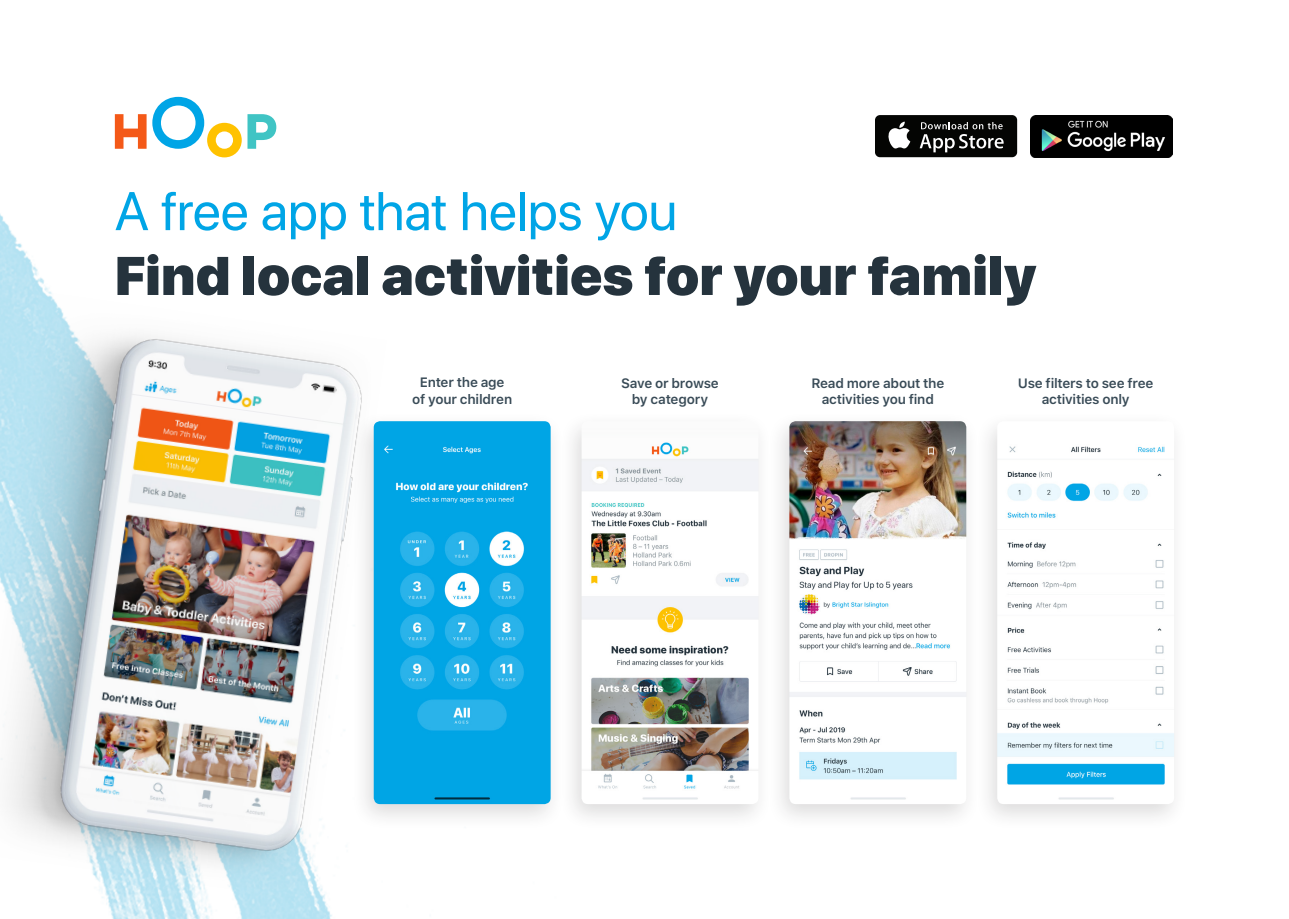
<style>
.page{position:relative;width:1289px;height:919px;background:#fff}
.page>*{position:absolute;margin:0;border:0;box-sizing:border-box;transform-origin:0 0}
.t1{font:900 54px "SF Pro Display";letter-spacing:.01em;color:#25333d}
.t2{font:54px "SF Pro Display";color:#00a5e6}
.t3{font:600 13.5px/16.2px "SF Pro Text";letter-spacing:-.02em;color:#394b57;text-align:center}
</style>
<div class="page">
<img style="left:0;top:96px;width:332px;height:822px">
<svg style="left:115px;top:97px;width:161px;height:60px"></svg>
<svg style="left:875px;top:115px;width:142px;height:42px"></svg>
<div style="left:876px;top:116px;width:140px;height:40px;background:#040503;border-radius:4px"></div>
<svg style="left:888px;top:122px;width:22px;height:26px"></svg>
<svg style="left:919px;top:122px;width:84px;height:30px"></svg>
<img style="left:1030px;top:115px;width:142px;height:42px">
<div style="left:351px;top:410px;width:214px;height:420px;background:#231f20;opacity:.16"></div>
<img style="left:387px;top:421px;width:163px;height:383px">
<div style="left:558px;top:410px;width:215px;height:420px;background:#231f20;opacity:.16"></div>
<img style="left:581px;top:421px;width:177px;height:383px">
<div style="left:766px;top:410px;width:215px;height:420px;background:#231f20;opacity:.16"></div>
<img style="left:789px;top:421px;width:177px;height:383px">
<div style="left:974px;top:410px;width:214px;height:420px;background:#231f20;opacity:.16"></div>
<img style="left:997px;top:421px;width:177px;height:383px">
<img style="left:0;top:291px;width:387px;height:611px">
<h1 class="t2" style="left:115px;top:169px;width:564px">A free app that helps you</h1>
<h1 class="t1" style="left:115px;top:245px;width:923px">Find local activities for your family</h1>
<p class="t3" style="left:412px;top:375px;width:102px">Enter the age of your children</p>
<p class="t3" style="left:621px;top:376px;width:99px">Save or browse by category</p>
<p class="t3" style="left:811px;top:376px;width:134px">Read more about the activities you find</p>
<p class="t3" style="left:1017px;top:376px;width:137px">Use filters to see free activities only</p>
</div>
